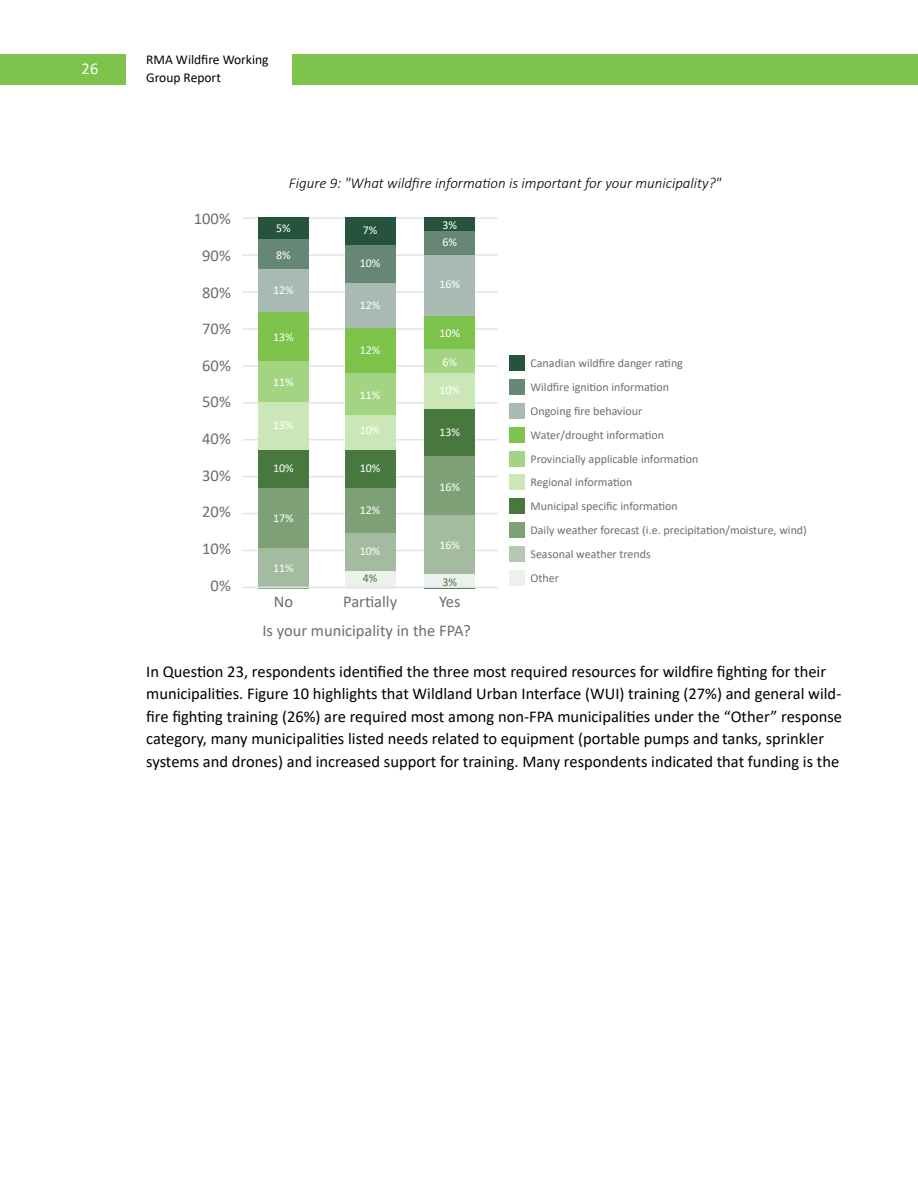
<style>
.page{position:relative;width:918px;height:1188px;background:#fff}
.page>*{position:absolute;margin:0;border:0;box-sizing:border-box;transform-origin:0 0}
.t1{font:16.5px/22.5px "Calibri";color:#000}
.t2{font:16.5px/28.7px "Calibri";color:#6d6e71}
.t3{font:16.5px "Calibri";color:#fff}
.t4{font:italic 300 15px "Calibri";color:#000}
.t5{font:13.5px/18px "Calibri";color:#000}
.t6{font:12px/23.9px "Calibri";color:#6d6e71}
.t7{font:12px "Calibri";color:#fff}
.t8{font:12px "Calibri";color:#47783d}
</style>
<div class="page">
<div style="left:0;top:54px;width:126px;height:30px;background:#7cc24b"></div>
<div style="left:292px;top:54px;width:626px;height:30px;background:#7cc24b"></div>
<hr style="left:243px;top:550px;width:255px;height:1px;background:#e1e5e9">
<hr style="left:243px;top:513px;width:255px;height:1px;background:#e1e5e9">
<hr style="left:243px;top:476px;width:255px;height:1px;background:#e1e5e9">
<hr style="left:243px;top:439px;width:255px;height:1px;background:#e1e5e9">
<hr style="left:243px;top:402px;width:255px;height:2px;background:#e1e5e9">
<hr style="left:243px;top:365px;width:255px;height:2px;background:#e1e5e9">
<hr style="left:243px;top:328px;width:255px;height:2px;background:#e1e5e9">
<hr style="left:243px;top:291px;width:255px;height:2px;background:#e1e5e9">
<hr style="left:243px;top:254px;width:255px;height:2px;background:#e1e5e9">
<hr style="left:243px;top:217px;width:255px;height:2px;background:#e1e5e9">
<div style="left:258px;top:217px;width:51px;height:371px;background:#25533b"></div>
<div style="left:258px;top:239px;width:51px;height:349px;background:#678776"></div>
<div style="left:258px;top:269px;width:51px;height:319px;background:#a8bab1"></div>
<div style="left:258px;top:312px;width:51px;height:276px;background:#7cc24b"></div>
<div style="left:258px;top:362px;width:51px;height:226px;background:#a3d481"></div>
<div style="left:258px;top:403px;width:51px;height:185px;background:#cbe7b7"></div>
<div style="left:258px;top:450px;width:51px;height:138px;background:#47783d"></div>
<div style="left:258px;top:488px;width:51px;height:100px;background:#7ea077"></div>
<div style="left:258px;top:549px;width:51px;height:39px;background:#a3bb9e"></div>
<div style="left:345px;top:217px;width:50px;height:371px;background:#25533b"></div>
<div style="left:345px;top:246px;width:50px;height:342px;background:#678776"></div>
<div style="left:345px;top:283px;width:50px;height:305px;background:#a8bab1"></div>
<div style="left:345px;top:329px;width:50px;height:259px;background:#7cc24b"></div>
<div style="left:345px;top:374px;width:50px;height:214px;background:#a3d481"></div>
<div style="left:345px;top:415px;width:50px;height:173px;background:#cbe7b7"></div>
<div style="left:345px;top:450px;width:50px;height:138px;background:#47783d"></div>
<div style="left:345px;top:488px;width:50px;height:100px;background:#7ea077"></div>
<div style="left:345px;top:533px;width:50px;height:55px;background:#a3bb9e"></div>
<div style="left:345px;top:571px;width:50px;height:17px;background:#edf1ec"></div>
<div style="left:425px;top:217px;width:50px;height:371px;background:#25533b"></div>
<div style="left:425px;top:231px;width:50px;height:357px;background:#678776"></div>
<div style="left:425px;top:255px;width:50px;height:333px;background:#a8bab1"></div>
<div style="left:425px;top:316px;width:50px;height:272px;background:#7cc24b"></div>
<div style="left:425px;top:350px;width:50px;height:238px;background:#a3d481"></div>
<div style="left:425px;top:374px;width:50px;height:214px;background:#cbe7b7"></div>
<div style="left:425px;top:409px;width:50px;height:179px;background:#47783d"></div>
<div style="left:425px;top:456px;width:50px;height:132px;background:#7ea077"></div>
<div style="left:425px;top:516px;width:50px;height:72px;background:#a3bb9e"></div>
<div style="left:425px;top:575px;width:50px;height:13px;background:#edf1ec"></div>
<hr style="left:243px;top:587px;width:255px;height:1px;background:#e1e5e9">
<div style="left:510px;top:356px;width:15px;height:15px;background:#25533b"></div>
<div style="left:510px;top:427px;width:15px;height:15px;background:#7cc24b"></div>
<div style="left:510px;top:499px;width:15px;height:15px;background:#47783d"></div>
<div style="left:510px;top:380px;width:15px;height:15px;background:#678776"></div>
<div style="left:510px;top:451px;width:15px;height:15px;background:#a3d481"></div>
<div style="left:510px;top:523px;width:15px;height:15px;background:#7ea077"></div>
<div style="left:510px;top:403px;width:15px;height:15px;background:#a8bab1"></div>
<div style="left:510px;top:475px;width:15px;height:15px;background:#cbe7b7"></div>
<div style="left:510px;top:546px;width:15px;height:15px;background:#b5c9b1"></div>
<div style="left:510px;top:570px;width:15px;height:15px;background:#edf1ec"></div>
<p class="t3" style="left:82px;top:57px;width:18px">26</p>
<p class="t5" style="left:146px;top:50px;width:124px">RMA Wildfire Working<br>Group Report</p>
<p class="t4" style="left:289px;top:174px;width:434px">Figure 9: "What wildfire information is important for your municipality?"</p>
<p class="t2" style="left:194px;top:204px;width:38px">100%</p>
<p class="t2" style="left:202px;top:241px;width:30px">90%</p>
<p class="t2" style="left:202px;top:277px;width:30px">80%</p>
<p class="t2" style="left:202px;top:314px;width:30px">70%</p>
<p class="t2" style="left:202px;top:351px;width:30px">60%</p>
<p class="t2" style="left:202px;top:387px;width:30px">50%</p>
<p class="t2" style="left:202px;top:424px;width:30px">40%</p>
<p class="t2" style="left:202px;top:460px;width:30px">30%</p>
<p class="t2" style="left:202px;top:497px;width:30px">20%</p>
<p class="t2" style="left:202px;top:534px;width:30px">10%</p>
<p class="t2" style="left:211px;top:570px;width:22px">0%</p>
<p class="t7" style="left:276px;top:219px;width:16px">5%</p>
<p class="t7" style="left:276px;top:246px;width:16px">8%</p>
<p class="t7" style="left:273px;top:282px;width:22px">12%</p>
<p class="t7" style="left:273px;top:328px;width:22px">13%</p>
<p class="t7" style="left:273px;top:374px;width:22px">11%</p>
<p class="t7" style="left:273px;top:417px;width:22px">13%</p>
<p class="t7" style="left:273px;top:460px;width:22px">10%</p>
<p class="t7" style="left:273px;top:510px;width:22px">17%</p>
<p class="t7" style="left:273px;top:560px;width:22px">11%</p>
<p class="t7" style="left:363px;top:221px;width:16px">7%</p>
<p class="t7" style="left:360px;top:255px;width:22px">10%</p>
<p class="t7" style="left:360px;top:296px;width:22px">12%</p>
<p class="t7" style="left:360px;top:341px;width:22px">12%</p>
<p class="t7" style="left:360px;top:386px;width:22px">11%</p>
<p class="t7" style="left:360px;top:422px;width:22px">10%</p>
<p class="t7" style="left:360px;top:460px;width:22px">10%</p>
<p class="t7" style="left:360px;top:501px;width:22px">12%</p>
<p class="t7" style="left:360px;top:542px;width:22px">10%</p>
<p class="t8" style="left:363px;top:570px;width:16px">4%</p>
<p class="t7" style="left:442px;top:216px;width:16px">3%</p>
<p class="t7" style="left:442px;top:234px;width:16px">6%</p>
<p class="t7" style="left:439px;top:276px;width:22px">16%</p>
<p class="t7" style="left:439px;top:325px;width:22px">10%</p>
<p class="t7" style="left:442px;top:354px;width:16px">6%</p>
<p class="t7" style="left:439px;top:382px;width:22px">10%</p>
<p class="t7" style="left:439px;top:424px;width:22px">13%</p>
<p class="t7" style="left:439px;top:479px;width:22px">16%</p>
<p class="t7" style="left:439px;top:537px;width:22px">16%</p>
<p class="t8" style="left:442px;top:573px;width:16px">3%</p>
<p class="t2" style="left:274px;top:587px;width:21px">No</p>
<p class="t2" style="left:343px;top:587px;width:55px">Partially</p>
<p class="t2" style="left:262px;top:587px;width:210px;text-indent:177px">Yes<br>Is your municipality in the FPA?</p>
<p class="t6" style="left:531px;top:351px;width:278px">Canadian wildfire danger rating<br>Wildfire ignition information<br>Ongoing fire behaviour<br>Water/drought information<br>Provincially applicable information<br>Regional information<br>Municipal specific information<br>Daily weather forecast (i.e. precipitation/moisture, wind)<br>Seasonal weather trends<br>Other</p>
<p class="t1" style="left:146px;top:660px;width:697px">In Question 23, respondents identified the three most required resources for wildfire fighting for their municipalities. Figure 10 highlights that Wildland Urban Interface (WUI) training (27%) and general wild&shy;fire fighting training (26%) are required most among non-FPA municipalities under the “Other” response category, many municipalities listed needs related to equipment (portable pumps and tanks, sprinkler systems and drones) and increased support for training. Many respondents indicated that funding is the</p>
</div>
